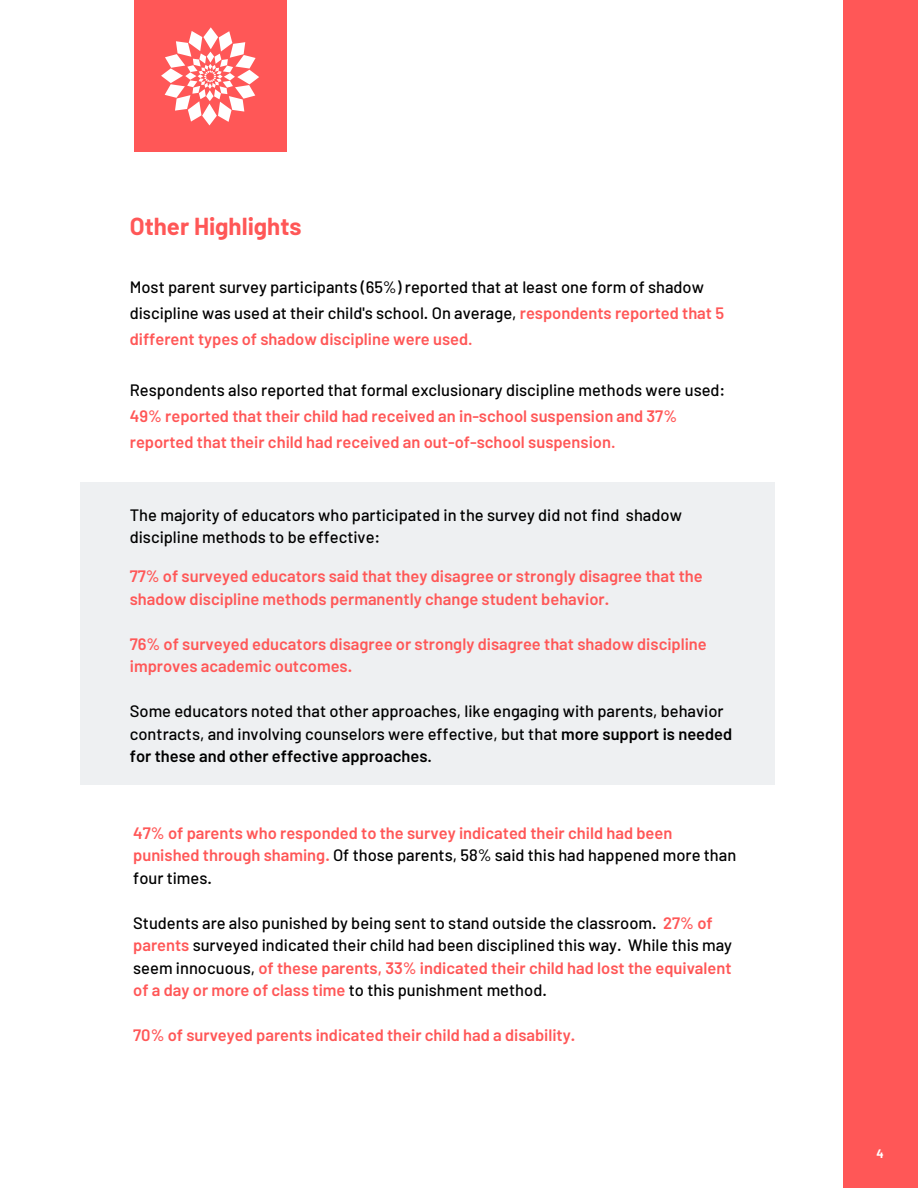
<style>
.page{position:relative;width:918px;height:1188px;background:#fff}
.page>*{position:absolute;margin:0;border:0;box-sizing:border-box;transform-origin:0 0}
.t1{font:700 24px "Barlow";color:#ff5757}
.t2{font:500 16.5px/22.5px "Barlow";color:#000}
.t3{font:600 16.5px/22.5px "Barlow";color:#ff5757}
.t4{font:700 12px "Barlow";color:#fff}
.s1{font-weight:600;color:#ff5757}
.s2{color:#ff5757}
.s3{font-weight:500}
.s4{font-weight:600}
.s5{font-weight:500;color:#000}
</style>
<div class="page">
<div style="left:134px;top:0;width:152px;height:152px;background:#ff5757"></div>
<svg style="left:161px;top:27px;width:98px;height:98px"></svg>
<div style="left:80px;top:482px;width:694px;height:302px;background:#eef0f2"></div>
<div style="left:843px;top:0;width:75px;height:1188px;background:#ff5757"></div>
<h1 class="t1" style="left:130px;top:211px;width:173px">Other Highlights</h1>
<p class="t2" style="left:130px;top:273px;width:596px;line-height:25.8px">Most parent survey participants (65%) reported that at least one form of shadow discipline was used at their child's school. On average, <span class="s1">respondents reported that 5 different types of shadow discipline were used</span><span class="s2">.</span></p>
<p class="t2" style="left:130px;top:379px;width:597px">Respondents also reported that formal exclusionary discipline methods were used:</p>
<p class="t3" style="left:130px;top:403px;width:549px;line-height:25.8px">49% reported that their child had received an in-school suspension and 37% reported that their child had received an out-of-school suspension<span class="s3">.</span></p>
<p class="t2" style="left:130px;top:503px;width:554px">The majority of educators who participated in the survey did not find shadow discipline methods to be effective:</p>
<p class="t3" style="left:130px;top:564px;width:574px">77% of surveyed educators said that they disagree or strongly disagree that the shadow discipline methods permanently change student behavior.</p>
<p class="t3" style="left:130px;top:632px;width:579px">76% of surveyed educators disagree or strongly disagree that shadow discipline improves academic outcomes.</p>
<p class="t2" style="left:130px;top:699px;width:604px">Some educators noted that other approaches, like engaging with parents, behavior contracts, and involving counselors were effective, but that <span class="s4">more support is needed for these and other effective approaches</span>.</p>
<p class="t3" style="left:133px;top:821px;width:605px">47% of parents who responded to the survey indicated their child had been punished through shaming. <span class="s5">Of those parents, 58% said this had happened more than four times.</span></p>
<p class="t2" style="left:133px;top:911px;width:600px">Students are also punished by being sent to stand outside the classroom. <span class="s1">27% of parents</span> surveyed indicated their child had been disciplined this way. While this may seem innocuous, <span class="s1">of these parents, 33% indicated their child had lost the equivalent of a day or more of class time</span> to this punishment method.</p>
<p class="t3" style="left:133px;top:1023px;width:443px">70% of surveyed parents indicated their child had a disability.</p>
<p class="t4" style="left:877px;top:1146px;width:9px">4</p>
</div>
